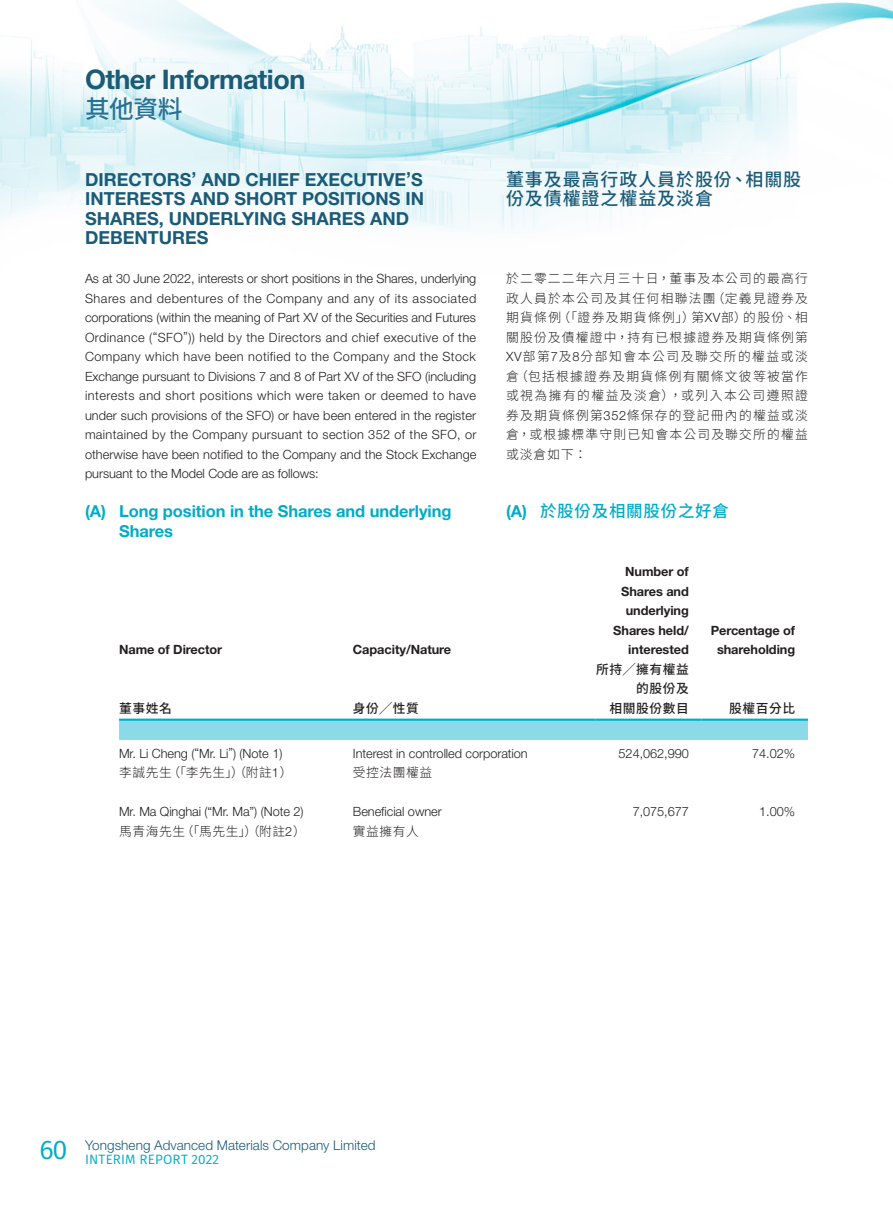
<style>
.page{position:relative;width:893px;height:1212px;background:#fff}
.page>*{position:absolute;margin:0;border:0;box-sizing:border-box;transform-origin:0 0}
.t1{font:700 27px "Helvetica Neue LT Std";letter-spacing:-.02em;color:#1a5b77}
.t2{font:500 24.75px "Source Han Sans TC";color:#287293}
.Heading_1{font:700 18px/19.5px "Helvetica Neue LT Std";color:#1a5b77}
.C_Heading_1{font:500 18px/19.5px "Source Han Sans TC";letter-spacing:.05em;color:#1a5b77}
.Heading_2{font:700 16.5px/19.5px "Helvetica Neue LT Std";letter-spacing:-.005em;color:#00acc8}
.C_Heading_2{font:500 16.5px "Source Han Sans TC";letter-spacing:.045em;color:#00acc8}
.t3{font:300 13.5px "Helvetica Neue LT Std";letter-spacing:.005em;color:#1a5b77}
.t4{font:13.5px "Fira Sans";letter-spacing:.01em;color:#00acc8}
.Body_Text{font:300 12.75px/19.5px "Helvetica Neue LT Std";letter-spacing:-.005em;color:#231f20;text-align:justify}
.C_Body_Text{font:300 12.75px/19.5px "Source Han Sans TC";letter-spacing:.095em;color:#231f20;text-align:justify}
.Body_Text-2{font:700 12.75px "Helvetica Neue LT Std";letter-spacing:-.005em;color:#231f20}
.Body_Text-3{font:300 12.75px "Source Han Sans TC";letter-spacing:.045em;color:#231f20}
.Body_Text-4{font:500 12.75px "Source Han Sans TC";letter-spacing:.045em;color:#231f20}
.s1{font-family:"Helvetica Neue LT Std"}
.s2{font-family:"Helvetica Neue LT Std";font-weight:700}
</style>
<div class="page">
<img style="left:0;top:0;width:893px;height:231px">
<div style="left:119px;top:721px;width:689px;height:19px;background:#8bdae7"></div>
<hr style="left:119px;top:719px;width:234px;height:2px;background:#00acc8">
<hr style="left:353px;top:719px;width:242px;height:2px;background:#00acc8">
<hr style="left:595px;top:719px;width:107px;height:2px;background:#00acc8">
<hr style="left:702px;top:719px;width:106px;height:2px;background:#00acc8">
<h1 class="t1" style="left:85px;top:62px;width:222px">Other Information</h1>
<h2 class="t2" style="left:85px;top:95px;width:99px">其他資料</h2>
<p class="Heading_1" style="left:85px;top:169px;width:341px">DIRECTORS’ AND CHIEF EXECUTIVE’S<br>INTERESTS AND SHORT POSITIONS IN<br>SHARES, UNDERLYING SHARES AND<br>DEBENTURES</p>
<p class="Body_Text" style="left:85px;top:269px;width:393px">As at 30 June 2022, interests or short positions in the Shares, underlying Shares and debentures of the Company and any of its associated corporations (within the meaning of Part XV of the Securities and Futures Ordinance (“SFO”)) held by the Directors and chief executive of the Company which have been notified to the Company and the Stock Exchange pursuant to Divisions 7 and 8 of Part XV of the SFO (including interests and short positions which were taken or deemed to have under such provisions of the SFO) or have been entered in the register maintained by the Company pursuant to section 352 of the SFO, or otherwise have been notified to the Company and the Stock Exchange pursuant to the Model Code are as follows:</p>
<p class="Heading_2" style="left:119px;top:501px;width:334px;text-indent:-34px">(A) Long position in the Shares and underlying<br>Shares</p>
<p class="Body_Text-2" style="left:119px;top:641px;width:105px">Name of Director</p>
<p class="Body_Text-2" style="left:353px;top:641px;width:100px">Capacity/Nature</p>
<p class="Body_Text-4" style="left:119px;top:701px;width:54px">董事姓名</p>
<p class="Body_Text-4" style="left:353px;top:701px;width:68px">身份╱性質</p>
<p class="C_Heading_1" style="left:506px;top:170px;width:297px">董事及最高行政人員於股份、相關股份及債權證之權益及淡倉</p>
<p class="C_Body_Text" style="left:506px;top:269px;width:303px">於二零二二年六月三十日，董事及本公司的最高行政人員於本公司及其任何相聯法團（定義見證券及期貨條例（「證券及期貨條例」）第<span class="s1">XV</span>部）的股份、相關股份及債權證中，持有已根據證券及期貨條例第<span class="s1">XV</span>部第<span class="s1">7</span>及<span class="s1">8</span>分部知會本公司及聯交所的權益或淡倉（包括根據證券及期貨條例有關條文彼等被當作或視為擁有的權益及淡倉），或列入本公司遵照證券及期貨條例第<span class="s1">352</span>條保存的登記冊內的權益或淡倉，或根據標準守則已知會本公司及聯交所的權益或淡倉如下：</p>
<p class="C_Heading_2" style="left:506px;top:502px;width:224px"><span class="s2">(A)</span> 於股份及相關股份之好倉</p>
<p class="Body_Text-2" style="left:625px;top:563px;width:65px">Number of</p>
<p class="Body_Text-2" style="left:621px;top:583px;width:69px">Shares and</p>
<p class="Body_Text-2" style="left:626px;top:602px;width:65px">underlying</p>
<p class="Body_Text-2" style="left:613px;top:622px;width:77px">Shares held/</p>
<p class="Body_Text-2" style="left:628px;top:641px;width:62px">interested</p>
<p class="Body_Text-2" style="left:711px;top:622px;width:86px">Percentage of</p>
<p class="Body_Text-2" style="left:717px;top:641px;width:80px">shareholding</p>
<p class="Body_Text-4" style="left:596px;top:662px;width:94px">所持╱擁有權益</p>
<p class="Body_Text-4" style="left:636px;top:681px;width:54px">的股份及</p>
<p class="Body_Text-4" style="left:609px;top:701px;width:81px">相關股份數目</p>
<p class="Body_Text-4" style="left:729px;top:701px;width:68px">股權百分比</p>
<p class="Body_Text" style="left:119px;top:743px;width:165px">Mr. Li Cheng (“Mr. Li”) (Note 1)</p>
<p class="Body_Text" style="left:353px;top:743px;width:176px">Interest in controlled corporation</p>
<p class="Body_Text" style="left:619px;top:743px;width:72px">524,062,990</p>
<p class="Body_Text" style="left:752px;top:743px;width:44px">74.02%</p>
<p class="Body_Text-3" style="left:119px;top:765px;width:175px">李誠先生（「李先生」）（附註<span class="s1">1</span>）</p>
<p class="Body_Text-3" style="left:353px;top:765px;width:81px">受控法團權益</p>
<p class="Body_Text" style="left:119px;top:802px;width:186px">Mr. Ma Qinghai (“Mr. Ma”) (Note 2)</p>
<p class="Body_Text" style="left:353px;top:802px;width:90px">Beneficial owner</p>
<p class="Body_Text" style="left:633px;top:802px;width:58px">7,075,677</p>
<p class="Body_Text" style="left:759px;top:802px;width:37px">1.00%</p>
<p class="Body_Text-3" style="left:119px;top:824px;width:188px">馬青海先生（「馬先生」）（附註<span class="s1">2</span>）</p>
<p class="Body_Text-3" style="left:353px;top:824px;width:68px">實益擁有人</p>
<p class="t3" style="left:85px;top:1137px;width:292px">Yongsheng Advanced Materials Company Limited</p>
<p class="t4" style="left:40px;top:1149px;width:181px"><sup>60</sup> INTERIM REPORT 2022</p>
</div>
